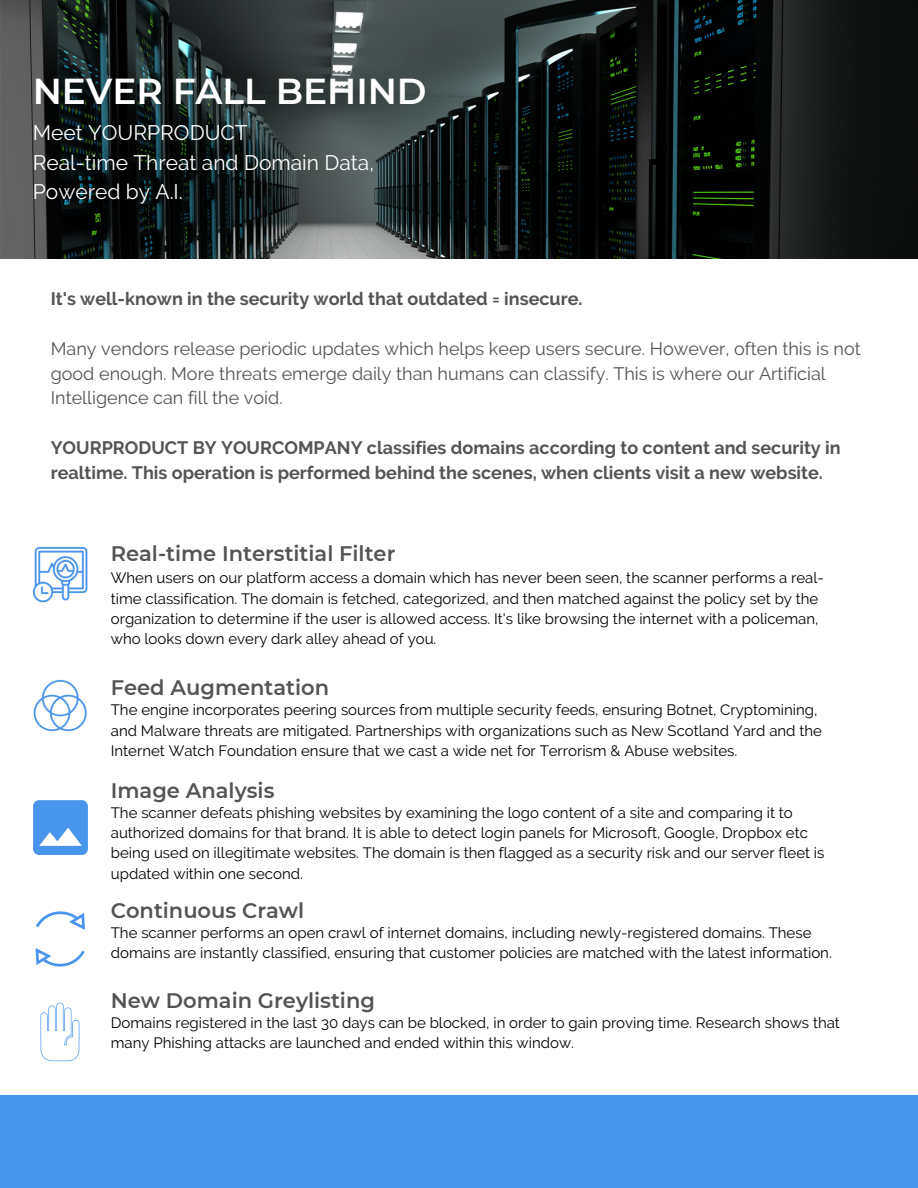
<style>
.page{position:relative;width:918px;height:1188px;background:#fff}
.page>*{position:absolute;margin:0;border:0;box-sizing:border-box;transform-origin:0 0}
.t1{font:600 36px "Montserrat";color:#fff}
.t2{font:600 21px "Montserrat";color:#545454}
.t3{font:21px/29.2px "Raleway";color:#fff}
.t4{font:700 18px/24.8px "Raleway";color:#545454}
.t5{font:18px/24.8px "Raleway";color:#545454}
.t6{font:15px/20.2px "Raleway";color:#000}
</style>
<div class="page">
<div style="left:0;top:1095px;width:918px;height:93px;background:#4994ec"></div>
<img style="left:0;top:0;width:918px;height:259px">
<svg style="left:36px;top:911px;width:49px;height:19px"></svg>
<svg style="left:36px;top:948px;width:49px;height:19px"></svg>
<svg style="left:33px;top:800px;width:55px;height:55px;background:#63a3ee"></svg>
<svg style="left:40px;top:1003px;width:39px;height:58px"></svg>
<img style="left:32px;top:546px;width:56px;height:57px">
<img style="left:33px;top:679px;width:54px;height:53px">
<h1 class="t1" style="left:33px;top:69px;width:395px">NEVER FALL BEHIND</h1>
<h2 class="t3" style="left:33px;top:118px;width:343px">Meet YOURPRODUCT<br>Real-time Threat and Domain Data,<br>Powered by A.I.</h2>
<p class="t4" style="left:51px;top:287px;width:533px">It's well-known in the security world that outdated = insecure.</p>
<p class="t5" style="left:51px;top:336px;width:811px">Many vendors release periodic updates which helps keep users secure. However, often this is not good enough. More threats emerge daily than humans can classify. This is where our Artificial<br>Intelligence can fill the void.</p>
<p class="t4" style="left:51px;top:435px;width:791px">YOURPRODUCT BY YOURCOMPANY classifies domains according to content and security in realtime. This operation is performed behind the scenes, when clients visit a new website.</p>
<h2 class="t2" style="left:111px;top:541px;width:286px">Real-time Interstitial Filter</h2>
<p class="t6" style="left:111px;top:568px;width:714px">When users on our platform access a domain which has never been seen, the scanner performs a real&shy;time classification. The domain is fetched, categorized, and then matched against the policy set by the organization to determine if the user is allowed access. It's like browsing the internet with a policeman, who looks down every dark alley ahead of you.</p>
<h2 class="t2" style="left:111px;top:675px;width:220px">Feed Augmentation</h2>
<p class="t6" style="left:111px;top:700px;width:713px">The engine incorporates peering sources from multiple security feeds, ensuring Botnet, Cryptomining, and Malware threats are mitigated. Partnerships with organizations such as New Scotland Yard and the<br>Internet Watch Foundation ensure that we cast a wide net for Terrorism &amp; Abuse websites.</p>
<h2 class="t2" style="left:111px;top:777px;width:165px">Image Analysis</h2>
<p class="t6" style="left:111px;top:802px;width:715px">The scanner defeats phishing websites by examining the logo content of a site and comparing it to authorized domains for that brand. It is able to detect login panels for Microsoft, Google, Dropbox etc being used on illegitimate websites. The domain is then flagged as a security risk and our server fleet is updated within one second.</p>
<h2 class="t2" style="left:111px;top:898px;width:195px">Continuous Crawl</h2>
<p class="t6" style="left:111px;top:923px;width:722px">The scanner performs an open crawl of internet domains, including newly-registered domains. These domains are instantly classified, ensuring that customer policies are matched with the latest information.</p>
<h2 class="t2" style="left:111px;top:987px;width:266px">New Domain Greylisting</h2>
<p class="t6" style="left:111px;top:1012px;width:731px">Domains registered in the last 30 days can be blocked, in order to gain proving time. Research shows that many Phishing attacks are launched and ended within this window.</p>
</div>
